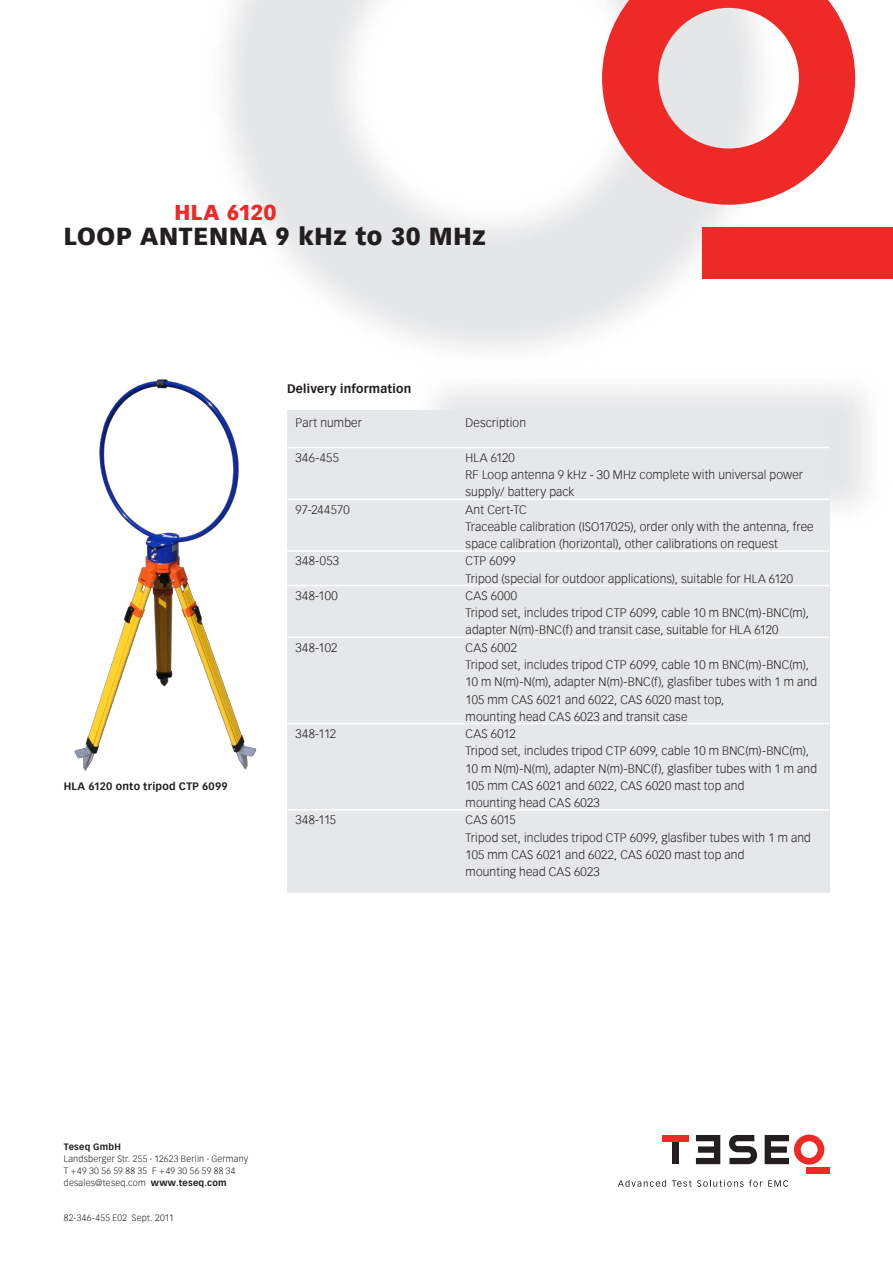
<style>
.page{position:relative;width:893px;height:1263px;background:#fff}
.page>*{position:absolute;margin:0;border:0;box-sizing:border-box;transform-origin:0 0}
.t1{font:900 24px "Vectora Com";letter-spacing:.03em;color:#231f20}
.t2{font:900 21px "Vectora Com";letter-spacing:.03em;color:#ee2926}
.t3{font:300 12px/17.2px "Vectora Com";letter-spacing:.015em;color:#231f20}
.t4{font:700 12px "Vectora Com";letter-spacing:.015em;color:#231f20}
.t5{font:700 10.5px "Vectora Com";letter-spacing:.02em;color:#231f20}
.t6{font:300 9px/12px "Vectora Com";letter-spacing:.03em;color:#231f20}
.t7{font:700 9px "Vectora Com";letter-spacing:.03em;color:#231f20}
.s1{font-weight:700}
</style>
<div class="page">
<div style="left:806px;top:1167px;width:23px;height:6px;background:#ee2926"></div>
<svg style="left:765px;top:1134px;width:59px;height:30px"></svg>
<svg style="left:696px;top:1135px;width:24px;height:29px"></svg>
<div style="left:672px;top:1141px;width:7px;height:23px;background:#231f20"></div>
<div style="left:662px;top:1135px;width:27px;height:6px;background:#ee2926"></div>
<svg style="left:618px;top:1180px;width:48px;height:6px"></svg>
<svg style="left:672px;top:1180px;width:90px;height:6px"></svg>
<svg style="left:768px;top:1180px;width:20px;height:6px"></svg>
<svg style="left:729px;top:1135px;width:28px;height:29px"></svg>
<img style="left:225px;top:0;width:668px;height:540px">
<div style="left:702px;top:228px;width:191px;height:51px;background:#ee2926"></div>
<svg style="left:602px;top:0;width:253px;height:205px;fill:#ee2926"></svg>
<div style="left:287px;top:410px;width:542px;height:483px;background:#e6e7e9"></div>
<hr style="left:287px;top:447px;width:542px;height:1px;background:#fff">
<hr style="left:287px;top:498px;width:542px;height:2px;background:#fff">
<hr style="left:287px;top:550px;width:542px;height:2px;background:#fff">
<hr style="left:287px;top:585px;width:542px;height:1px;background:#fff">
<hr style="left:287px;top:636px;width:542px;height:2px;background:#fff">
<hr style="left:287px;top:723px;width:542px;height:1px;background:#fff">
<hr style="left:287px;top:809px;width:542px;height:1px;background:#fff">
<img style="left:74px;top:376px;width:196px;height:395px">
<h2 class="t2" style="left:174px;top:200px;width:104px">HLA 6120</h2>
<h1 class="t1" style="left:64px;top:221px;width:424px">LOOP ANTENNA 9 KHZ TO 30 MHZ</h1>
<p class="t5" style="left:64px;top:779px;width:165px">HLA 6120 onto tripod CTP 6099</p>
<p class="t4" style="left:287px;top:381px;width:126px">Delivery information</p>
<p class="t3" style="left:296px;top:414px;width:68px">Part number</p>
<p class="t3" style="left:466px;top:414px;width:62px">Description</p>
<p class="t3" style="left:296px;top:449px;width:45px">346-455</p>
<p class="t3" style="left:466px;top:449px;width:339px">HLA 6120<br>RF Loop antenna 9 kHz - 30 MHz complete with universal power supply/ battery pack</p>
<p class="t3" style="left:296px;top:501px;width:56px">97-244570</p>
<p class="t3" style="left:466px;top:501px;width:350px">Ant Cert-TC<br>Traceable calibration (ISO17025), order only with the antenna, free space calibration (horizontal), other calibrations on request</p>
<p class="t3" style="left:296px;top:552px;width:45px">348-053</p>
<p class="t3" style="left:466px;top:552px;width:329px">CTP 6099<br>Tripod (special for outdoor applications), suitable for HLA 6120</p>
<p class="t3" style="left:296px;top:587px;width:44px">348-100</p>
<p class="t3" style="left:466px;top:587px;width:345px">CAS 6000<br>Tripod set, includes tripod CTP 6099, cable 10 m BNC(m)-BNC(m), adapter N(m)-BNC(f) and transit case, suitable for HLA 6120</p>
<p class="t3" style="left:296px;top:639px;width:43px">348-102</p>
<p class="t3" style="left:466px;top:639px;width:353px">CAS 6002<br>Tripod set, includes tripod CTP 6099, cable 10 m BNC(m)-BNC(m), 10 m N(m)-N(m), adapter N(m)-BNC(f), glasfiber tubes with 1 m and 105 mm CAS 6021 and 6022, CAS 6020 mast top,<br>mounting head CAS 6023 and transit case</p>
<p class="t3" style="left:296px;top:725px;width:42px">348-112</p>
<p class="t3" style="left:466px;top:725px;width:353px">CAS 6012<br>Tripod set, includes tripod CTP 6099, cable 10 m BNC(m)-BNC(m), 10 m N(m)-N(m), adapter N(m)-BNC(f), glasfiber tubes with 1 m and 105 mm CAS 6021 and 6022, CAS 6020 mast top and<br>mounting head CAS 6023</p>
<p class="t3" style="left:296px;top:811px;width:42px">348-115</p>
<p class="t3" style="left:466px;top:811px;width:347px">CAS 6015<br>Tripod set, includes tripod CTP 6099, glasfiber tubes with 1 m and 105 mm CAS 6021 and 6022, CAS 6020 mast top and<br>mounting head CAS 6023</p>
<p class="t7" style="left:64px;top:1142px;width:59px">Teseq GmbH</p>
<p class="t6" style="left:64px;top:1153px;width:186px">Landsberger Str. 255 · 12623 Berlin · Germany<br>T +49 30 56 59 88 35 F +49 30 56 59 88 34 desales@teseq.com <span class="s1">www.teseq.com</span></p>
<p class="t6" style="left:64px;top:1212px;width:112px">82-346-455 E02 Sept. 2011</p>
</div>
